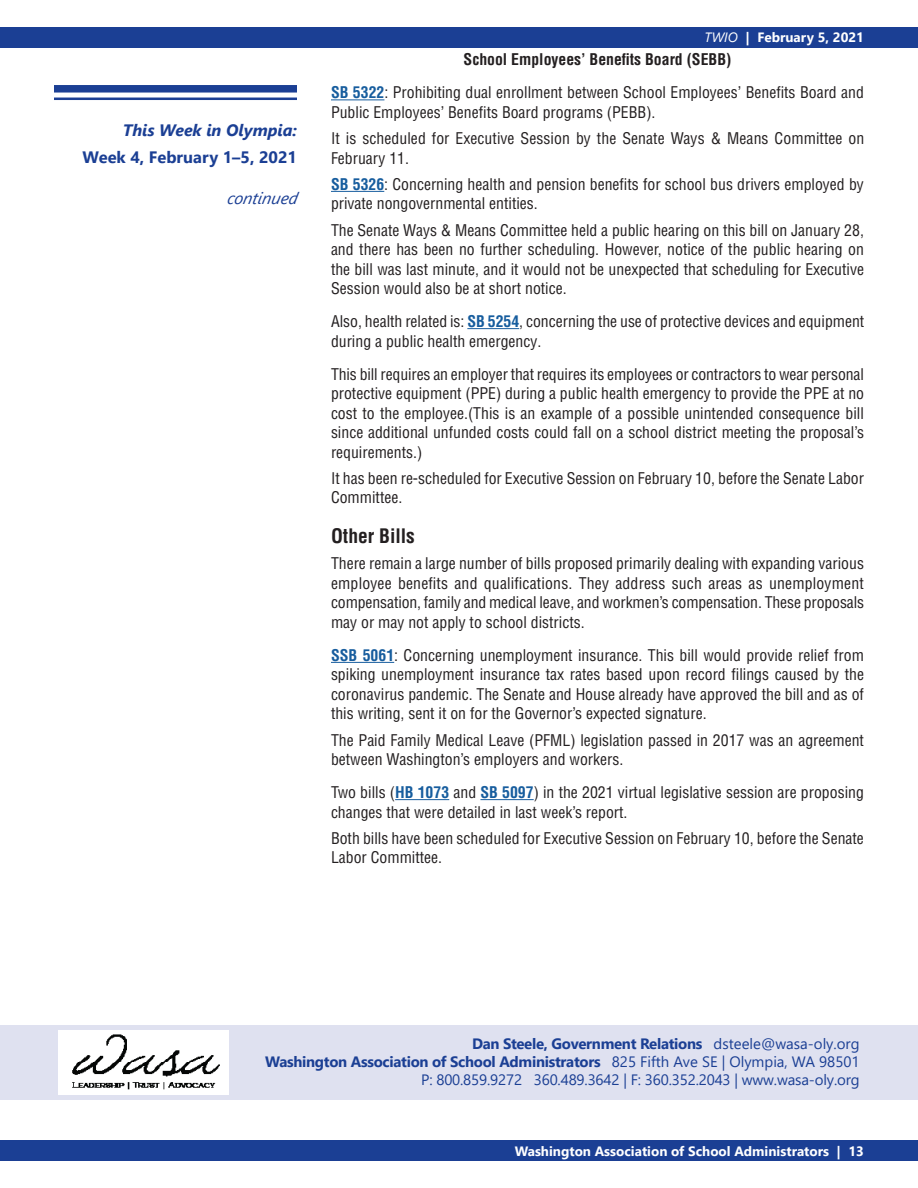
<style>
.page{position:relative;width:918px;height:1188px;background:#fff}
.page>*{position:absolute;margin:0;border:0;box-sizing:border-box;transform-origin:0 0}
.t1{font:700 condensed 19.5px "Helvetica LT Pro";color:#231f20}
.t2{font:700 16.5px "Segoe UI";color:#1b3f94}
.t3{font:italic 700 16.5px "Segoe UI";color:#1b3f94}
.t4{font:italic 16.5px "Segoe UI";color:#1b3f94}
.t5{font:condensed 15.75px/19.5px "Helvetica LT Pro";color:#231f20}
.t6{font:15px/18px "Segoe UI";letter-spacing:-.01em;color:#1b3f94;text-align:right}
.t7{font:700 13.5px "Segoe UI";color:#fff}
.s1{font-weight:400;font-style:italic}
.s2{font-weight:700}
.s3{font-weight:700;color:#175d9e}
</style>
<div class="page">
<div style="left:0;top:1141px;width:918px;height:20px;background:#1b3f94"></div>
<div style="left:0;top:27px;width:918px;height:20px;background:#1b3f94"></div>
<div style="left:0;top:1025px;width:918px;height:74px;background:#dfe1f0"></div>
<img style="left:58px;top:1031px;width:171px;height:63px">
<hr style="left:331px;top:99px;width:53px;height:1px;background:#175d9e">
<hr style="left:331px;top:191px;width:53px;height:1px;background:#175d9e">
<hr style="left:467px;top:328px;width:52px;height:1px;background:#175d9e">
<hr style="left:331px;top:662px;width:63px;height:1px;background:#175d9e">
<hr style="left:395px;top:799px;width:54px;height:1px;background:#175d9e">
<hr style="left:480px;top:799px;width:54px;height:1px;background:#175d9e">
<div style="left:54px;top:85px;width:243px;height:8px;background:#1b3f94"></div>
<hr style="left:54px;top:98px;width:243px;height:2px;background:#1b3f94">
<p class="t3" style="left:123px;top:115px;width:176px">This Week in Olympia:</p>
<p class="t2" style="left:83px;top:142px;width:216px">Week 4, February 1–5, 2021</p>
<p class="t4" style="left:227px;top:182px;width:76px">continued</p>
<p class="t7" style="left:705px;top:25px;width:161px"><span class="s1">TWIO</span> | February 5, 2021</p>
<p class="t5" style="left:331px;top:43px;width:535px;line-height:33px;text-align:center"><span class="s2">School Employees’ Benefits Board (SEBB)<br></span><span class="s3">SB 5322</span>: Prohibiting dual enrollment between School Employees’ Benefits Board and</p>
<p class="t5" style="left:331px;top:99px;width:535px;line-height:26.2px">Public Employees’ Benefits Board programs (PEBB).<br>It is scheduled for Executive Session by the Senate Ways &amp; Means Committee on</p>
<p class="t5" style="left:331px;top:145px;width:534px;line-height:26.2px">February 11.<br><span class="s3">SB 5326</span>: Concerning health and pension benefits for school bus drivers employed by</p>
<p class="t5" style="left:331px;top:190px;width:534px;line-height:26.2px">private nongovernmental entities.<br>The Senate Ways &amp; Means Committee held a public hearing on this bill on January 28,</p>
<p class="t5" style="left:331px;top:239px;width:535px;text-align:justify">and there has been no further scheduling. However, notice of the public hearing on the bill was last minute, and it would not be unexpected that scheduling for Executive Session would also be at short notice.</p>
<p class="t5" style="left:331px;top:311px;width:535px">Also, health related is: <span class="s3">SB 5254</span>, concerning the use of protective devices and equipment during a public health emergency.</p>
<p class="t5" style="left:331px;top:364px;width:535px;text-align:justify">This bill requires an employer that requires its employees or contractors to wear personal protective equipment (PPE) during a public health emergency to provide the PPE at no cost to the employee.(This is an example of a possible unintended consequence bill since additional unfunded costs could fall on a school district meeting the proposal’s requirements.)</p>
<p class="t5" style="left:331px;top:468px;width:535px">It has been re-scheduled for Executive Session on February 10, before the Senate Labor<br>Committee.</p>
<p class="t1" style="left:331px;top:523px;width:85px">Other Bills</p>
<p class="t5" style="left:331px;top:554px;width:535px;text-align:justify">There remain a large number of bills proposed primarily dealing with expanding various employee benefits and qualifications. They address such areas as unemployment compensation, family and medical leave, and workmen’s compensation. These proposals may or may not apply to school districts.</p>
<p class="t5" style="left:331px;top:645px;width:535px;text-align:justify"><span class="s3">SSB 5061</span>: Concerning unemployment insurance. This bill would provide relief from spiking unemployment insurance tax rates based upon record filings caused by the coronavirus pandemic. The Senate and House already have approved the bill and as of this writing, sent it on for the Governor’s expected signature.</p>
<p class="t5" style="left:331px;top:730px;width:534px">The Paid Family Medical Leave (PFML) legislation passed in 2017 was an agreement between Washington’s employers and workers.</p>
<p class="t5" style="left:331px;top:782px;width:534px">Two bills (<span class="s3">HB 1073</span> and <span class="s3">SB 5097</span>) in the 2021 virtual legislative session are proposing changes that were detailed in last week’s report.</p>
<p class="t5" style="left:331px;top:828px;width:534px">Both bills have been scheduled for Executive Session on February 10, before the Senate<br>Labor Committee.</p>
<p class="t6" style="left:265px;top:1034px;width:596px"><span class="s2">Dan Steele, Government Relations</span> dsteele@wasa-oly.org<br><span class="s2">Washington Association of School Administrators</span> 825 Fifth Ave SE | Olympia, WA 98501<br>P: 800.859.9272 360.489.3642 | F: 360.352.2043 | www.wasa-oly.org</p>
<p class="t7" style="left:515px;top:1138px;width:351px">Washington Association of School Administrators | 13</p>
</div>
